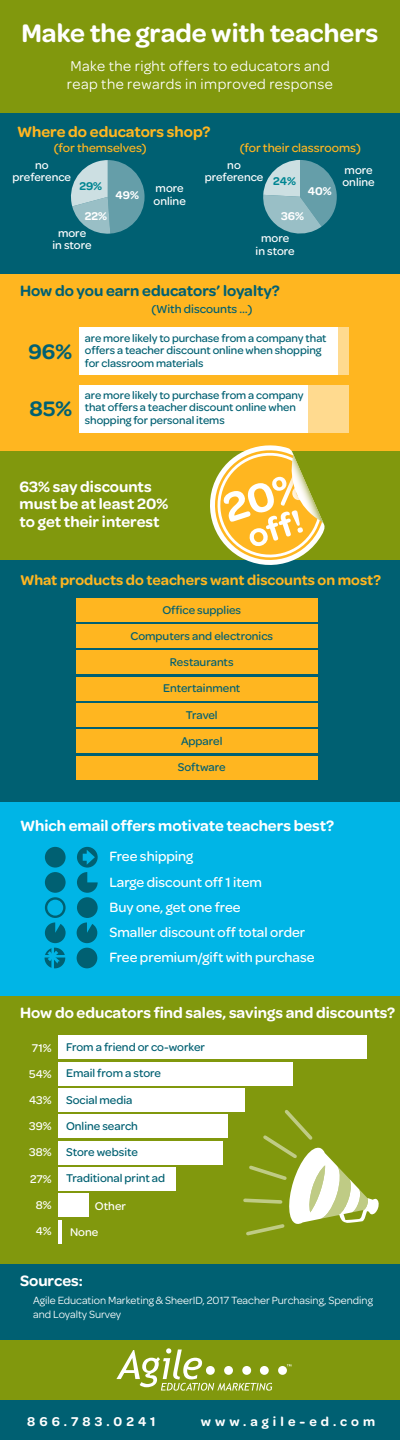
<style>
.page{position:relative;width:400px;height:1440px;background:#fff}
.page>*{position:absolute;margin:0;border:0;box-sizing:border-box;transform-origin:0 0}
.t1{font:600 27.04px "Omnes";color:#fff}
.t2{font:600 22.4px "Omnes";color:#006072}
.t3{font:600 16px/17.2px "Omnes";color:#fff}
.t4{font:600 16px "Omnes";color:#006072}
.t5{font:600 16px "Omnes";color:#ffb620}
.t6{font:15.2px/18.2px "Omnes";letter-spacing:.03em;color:#fff}
.t7{font:600 15.2px "Omnes";color:#ffb620}
.t8{font:500 14.4px/25.2px "Omnes";color:#fff}
.t9{font:600 13.6px "Omnes";letter-spacing:.3em;color:#fff}
.t10{font:500 12.8px "Omnes";color:#ffb620}
.t11{font:500 12.4px "Omnes";color:#006072}
.t12{font:500 12px/26.3px "Omnes";color:#006072;text-align:center}
.t13{font:500 12px/26.2px "Omnes";color:#fff;text-align:center}
.t14{font:600 12px "Omnes";color:#fff}
.t15{font:600 12px "Omnes";color:#008592}
.t16{font:500 11.6px/12.4px "Omnes";letter-spacing:-.005em;color:#006072}
.t17{font:11.16px/13.4px "Omnes";color:#fff}
</style>
<div class="page">
<div style="left:0;top:0;width:400px;height:113px;background:#81980d"></div>
<div style="left:0;top:451px;width:400px;height:109px;background:#81980d"></div>
<div style="left:0;top:113px;width:400px;height:162px;background:#006072"></div>
<div style="left:0;top:560px;width:400px;height:242px;background:#006072"></div>
<div style="left:0;top:1264px;width:400px;height:176px;background:#006072"></div>
<div style="left:0;top:1341px;width:400px;height:59px;background:#81980d"></div>
<div style="left:0;top:275px;width:400px;height:176px;background:#ffb620"></div>
<div style="left:0;top:802px;width:400px;height:194px;background:#00b5e6"></div>
<div style="left:0;top:996px;width:400px;height:268px;background:#81980d"></div>
<svg style="left:263px;top:160px;width:74px;height:74px"></svg>
<div style="left:77px;top:756px;width:241px;height:23px;background:#ffb620"></div>
<div style="left:77px;top:730px;width:241px;height:23px;background:#ffb620"></div>
<div style="left:77px;top:703px;width:241px;height:24px;background:#ffb620"></div>
<div style="left:77px;top:677px;width:241px;height:23px;background:#ffb620"></div>
<div style="left:77px;top:651px;width:241px;height:23px;background:#ffb620"></div>
<div style="left:77px;top:624px;width:241px;height:24px;background:#ffb620"></div>
<div style="left:77px;top:598px;width:241px;height:23px;background:#ffb620"></div>
<svg style="left:71px;top:160px;width:74px;height:74px"></svg>
<div style="left:79px;top:327px;width:269px;height:48px;background:#fff"></div>
<div style="left:79px;top:385px;width:269px;height:47px;background:#fff"></div>
<div style="left:77px;top:897px;width:21px;height:21px;background:#006072;border-radius:50%"></div>
<div style="left:45px;top:847px;width:21px;height:21px;background:#006072;border-radius:50%"></div>
<svg style="left:77px;top:922px;width:20px;height:21px"></svg>
<div style="left:77px;top:948px;width:20px;height:20px;background:#006072;border-radius:50%"></div>
<svg style="left:44px;top:897px;width:22px;height:72px"></svg>
<hr style="left:58px;top:1220px;width:4px;height:23px;background:#fff">
<div style="left:58px;top:1194px;width:30px;height:23px;background:#fff"></div>
<div style="left:58px;top:1167px;width:117px;height:23px;background:#fff"></div>
<div style="left:58px;top:1141px;width:165px;height:23px;background:#fff"></div>
<div style="left:58px;top:1115px;width:169px;height:23px;background:#fff"></div>
<div style="left:58px;top:1088px;width:187px;height:24px;background:#fff"></div>
<div style="left:58px;top:1062px;width:234px;height:23px;background:#fff"></div>
<div style="left:58px;top:1036px;width:308px;height:23px;background:#fff"></div>
<svg style="left:278px;top:1364px;width:13px;height:11px"></svg>
<svg style="left:116px;top:1348px;width:156px;height:43px"></svg>
<svg style="left:243px;top:1110px;width:136px;height:125px"></svg>
<svg style="left:210px;top:445px;width:115px;height:120px"></svg>
<div style="left:45px;top:872px;width:21px;height:21px;background:#006072;border-radius:50%"></div>
<svg style="left:77px;top:847px;width:21px;height:46px"></svg>
<h1 class="t1" style="left:21px;top:13px;width:359px">Make the grade with teachers</h1>
<h3 class="t6" style="left:67px;top:56px;width:268px">Make the right offers to educators and reap the rewards in improved response</h3>
<h3 class="t5" style="left:17px;top:121px;width:195px">Where do educators shop?</h3>
<p class="t10" style="left:54px;top:139px;width:94px">(for themselves)</p>
<p class="t10" style="left:240px;top:139px;width:123px">(for their classrooms)</p>
<p class="t13" style="left:12px;top:158px;width:60px;line-height:12.4px">no preference</p>
<p class="t15" style="left:79px;top:178px;width:24px">29%</p>
<p class="t14" style="left:85px;top:207px;width:24px">22%</p>
<p class="t13" style="left:205px;top:158px;width:60px;line-height:12.4px">no preference</p>
<p class="t15" style="left:273px;top:173px;width:24px">24%</p>
<p class="t13" style="left:154px;top:182px;width:34px;line-height:12.4px;text-align:left">more online</p>
<p class="t14" style="left:116px;top:187px;width:25px">49%</p>
<p class="t14" style="left:308px;top:183px;width:25px">40%</p>
<p class="t14" style="left:281px;top:207px;width:24px">36%</p>
<p class="t13" style="left:343px;top:163px;width:34px;line-height:12.4px;text-align:left">more online</p>
<p class="t13" style="left:53px;top:226px;width:41px;line-height:12.4px">more in store</p>
<p class="t13" style="left:256px;top:231px;width:41px;line-height:12.4px">more in store</p>
<h3 class="t4" style="left:20px;top:280px;width:261px">How do you earn educators’ loyalty?</h3>
<h2 class="t2" style="left:28px;top:335px;width:45px">96%</h2>
<h2 class="t2" style="left:30px;top:393px;width:44px">85%</h2>
<p class="t11" style="left:151px;top:301px;width:102px">(With discounts …)</p>
<p class="t16" style="left:85px;top:331px;width:243px">are more likely to purchase from a company that offers a teacher discount online when shopping for classroom materials</p>
<p class="t16" style="left:85px;top:388px;width:220px">are more likely to purchase from a company that offers a teacher discount online when shopping for personal items</p>
<h3 class="t3" style="left:20px;top:477px;width:150px">63% say discounts must be at least 20% to get their interest</h3>
<h3 class="t7" style="left:20px;top:569px;width:362px">What products do teachers want discounts on most?</h3>
<p class="t12" style="left:130px;top:596px;width:144px">Office supplies<br>Computers and electronics<br>Restaurants<br>Entertainment<br>Travel<br>Apparel<br>Software</p>
<h3 class="t3" style="left:20px;top:816px;width:316px">Which email offers motivate teachers best?</h3>
<p class="t8" style="left:109px;top:843px;width:207px">Free shipping<br>Large discount off 1 item<br>Buy one, get one free<br>Smaller discount off total order<br>Free premium/gift with purchase</p>
<h3 class="t3" style="left:20px;top:1003px;width:377px">How do educators find sales, savings and discounts?</h3>
<p class="t13" style="left:29px;top:1034px;width:24px">71%<br>54%<br>43%<br>39%<br>38%<br>27%<br>8%<br>4%</p>
<p class="t12" style="left:66px;top:1034px;width:141px;text-align:left">From a friend or co-worker<br>Email from a store<br>Social media<br>Online search<br>Store website<br>Traditional print ad</p>
<p class="t13" style="left:70px;top:1192px;width:57px;line-height:25.8px;text-align:left;text-indent:25px">Other<br>None</p>
<h3 class="t3" style="left:20px;top:1271px;width:64px">Sources:</h3>
<p class="t17" style="left:33px;top:1293px;width:341px">Agile Education Marketing &amp; SheerID, 2017 Teacher Purchasing, Spending and Loyalty Survey</p>
<p class="t9" style="left:27px;top:1412px;width:130px">866.783.0241</p>
<p class="t9" style="left:201px;top:1412px;width:176px">www.agile-ed.com</p>
</div>
